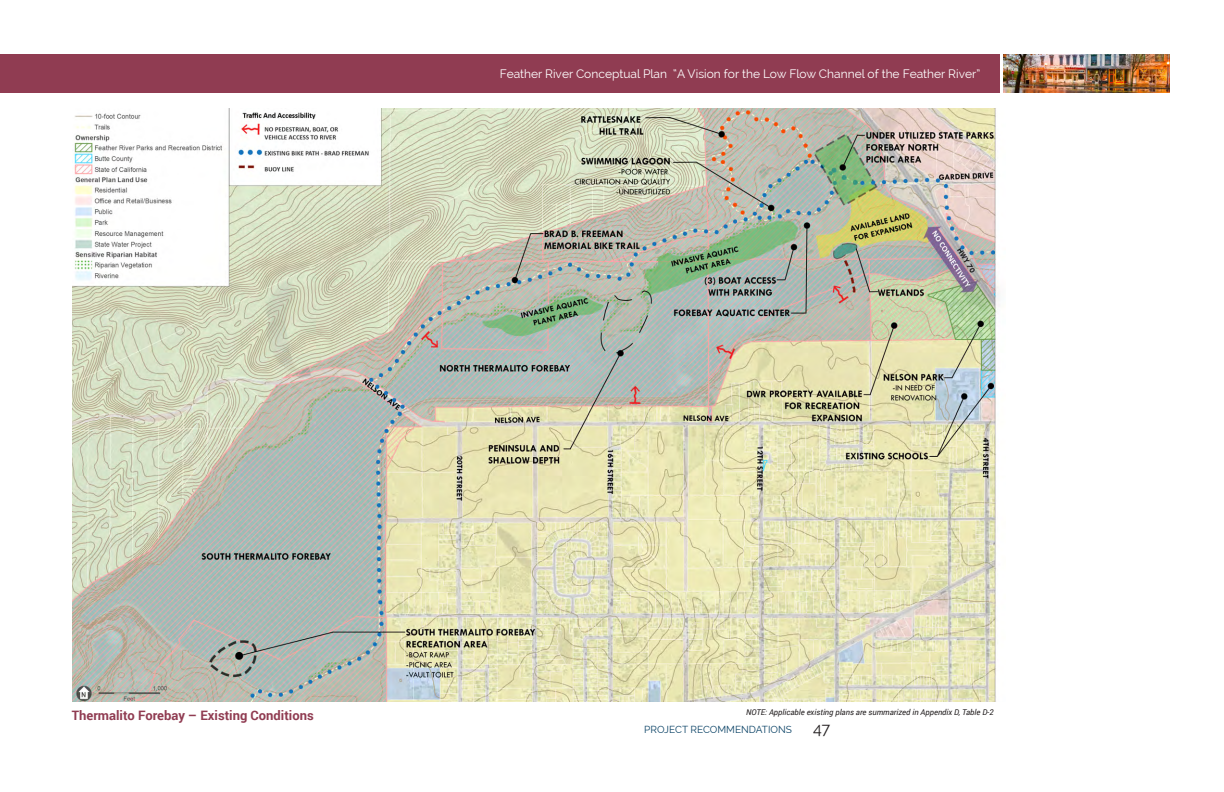
<style>
.page{position:relative;width:1224px;height:792px;background:#fff}
.page>*{position:absolute;margin:0;border:0;box-sizing:border-box;transform-origin:0 0}
.t1{font:16px "Raleway";color:#231f20}
.t2{font:700 13px "Roboto";color:#903c52}
.t3{font:12px "Raleway";color:#fff}
.t4{font:10px "Raleway";color:#074064}
.Note{font:italic 8px "Roboto";color:#231f20}
</style>
<div class="page">
<div style="left:0;top:54px;width:1000px;height:38px;background:#903c52"></div>
<img style="left:1003px;top:54px;width:167px;height:38px">
<img style="left:72px;top:108px;width:927px;height:594px">
<p class="t3" style="left:500px;top:66px;width:482px">Feather River Conceptual Plan “A Vision for the Low Flow Channel of the Feather River”</p>
<p class="t2" style="left:72px;top:706px;width:244px">Thermalito Forebay – Existing Conditions</p>
<p class="Note" style="left:746px;top:706px;width:249px">NOTE: Applicable existing plans are summarized in Appendix D, Table D-2</p>
<p class="t4" style="left:644px;top:724px;width:149px">PROJECT RECOMMENDATIONS</p>
<h1 class="t1" style="left:813px;top:719px;width:19px">47</h1>
</div>
